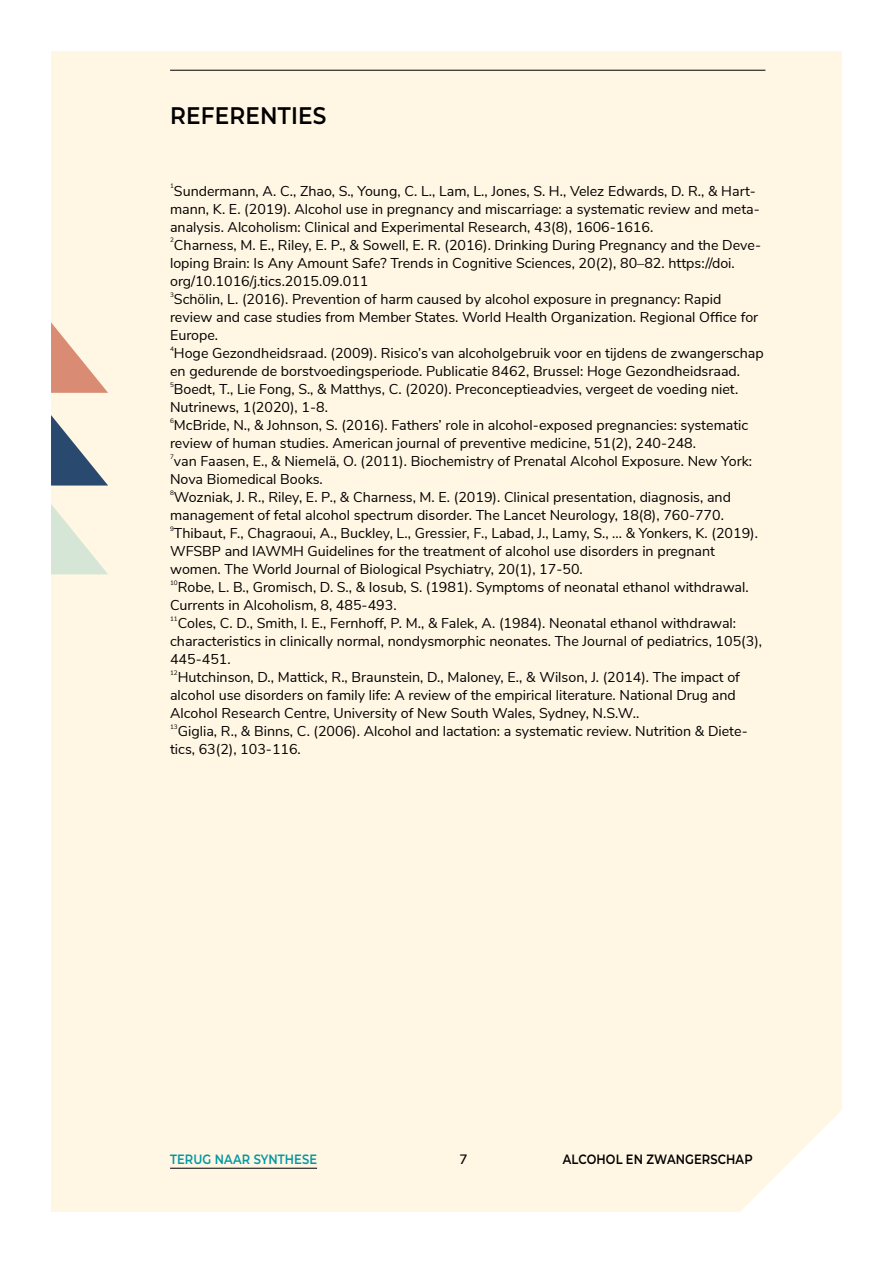
<style>
.page{position:relative;width:893px;height:1263px;background:#fff}
.page>*{position:absolute;margin:0;border:0;box-sizing:border-box;transform-origin:0 0}
.t1{font:600 24px "Montserrat";letter-spacing:.01em;color:#000;scale:.9 1}
.t2{font:14.25px/18px "Nunito Sans";color:#000}
.t3{font:600 13.5px "Montserrat";letter-spacing:.01em;color:#000;scale:.85 1}
.t4{font:600 13.5px "Montserrat";letter-spacing:.01em;color:#0098a4;scale:.85 1}
.t5{font:600 13.5px "Nunito Sans";color:#000}
.t6{font:6.45px "Nunito Sans";color:#000}
</style>
<div class="page">
<div style="left:51px;top:51px;width:791px;height:1161px;background:#fff6e3"></div>
<svg style="left:51px;top:415px;width:57px;height:70px;background:#94a0a8"></svg>
<svg style="left:51px;top:504px;width:57px;height:70px;background:#eaeddc"></svg>
<svg style="left:51px;top:322px;width:57px;height:71px;background:#ecc1ab"></svg>
<hr style="left:170px;top:1168px;width:147px;height:1px;background:#000">
<hr style="left:170px;top:70px;width:595px;height:1px;background:#000">
<h1 class="t1" style="left:170px;top:99px;width:175px">REFERENTIES</h1>
<p class="t6" style="left:170px;top:182px;width:5px">1</p>
<p class="t2" style="left:170px;top:181px;width:591px">Sundermann, A. C., Zhao, S., Young, C. L., Lam, L., Jones, S. H., Velez Edwards, D. R., &amp; Hart&shy;mann, K. E. (2019). Alcohol use in pregnancy and miscarriage: a systematic review and meta‐ analysis. Alcoholism: Clinical and Experimental Research, 43(8), 1606-1616.</p>
<p class="t6" style="left:170px;top:236px;width:5px">2</p>
<p class="t2" style="left:170px;top:235px;width:592px">Charness, M. E., Riley, E. P., &amp; Sowell, E. R. (2016). Drinking During Pregnancy and the Deve&shy;loping Brain: Is Any Amount Safe? Trends in Cognitive Sciences, 20(2), 80–82. https://doi. org/10.1016/j.tics.2015.09.011</p>
<p class="t6" style="left:170px;top:290px;width:5px">3</p>
<p class="t2" style="left:170px;top:289px;width:590px">Schölin, L. (2016). Prevention of harm caused by alcohol exposure in pregnancy: Rapid review and case studies from Member States. World Health Organization. Regional Office for<br>Europe.</p>
<p class="t6" style="left:170px;top:344px;width:5px">4</p>
<p class="t2" style="left:170px;top:343px;width:595px">Hoge Gezondheidsraad. (2009). Risico’s van alcoholgebruik voor en tijdens de zwangerschap en gedurende de borstvoedingsperiode. Publicatie 8462, Brussel: Hoge Gezondheidsraad.</p>
<p class="t6" style="left:170px;top:380px;width:5px">5</p>
<p class="t2" style="left:170px;top:379px;width:570px">Boedt, T., Lie Fong, S., &amp; Matthys, C. (2020). Preconceptieadvies, vergeet de voeding niet.<br>Nutrinews, 1(2020), 1-8.</p>
<p class="t6" style="left:170px;top:416px;width:5px">6</p>
<p class="t2" style="left:170px;top:415px;width:580px">McBride, N., &amp; Johnson, S. (2016). Fathers’ role in alcohol-exposed pregnancies: systematic review of human studies. American journal of preventive medicine, 51(2), 240-248.</p>
<p class="t6" style="left:170px;top:452px;width:5px">7</p>
<p class="t2" style="left:170px;top:451px;width:583px">van Faasen, E., &amp; Niemelä, O. (2011). Biochemistry of Prenatal Alcohol Exposure. New York:<br>Nova Biomedical Books.</p>
<p class="t6" style="left:170px;top:488px;width:5px">8</p>
<p class="t2" style="left:170px;top:487px;width:562px">Wozniak, J. R., Riley, E. P., &amp; Charness, M. E. (2019). Clinical presentation, diagnosis, and management of fetal alcohol spectrum disorder. The Lancet Neurology, 18(8), 760-770.</p>
<p class="t6" style="left:170px;top:524px;width:5px">9</p>
<p class="t2" style="left:170px;top:523px;width:589px">Thibaut, F., Chagraoui, A., Buckley, L., Gressier, F., Labad, J., Lamy, S., ... &amp; Yonkers, K. (2019).<br>WFSBP and IAWMH Guidelines for the treatment of alcohol use disorders in pregnant women. The World Journal of Biological Psychiatry, 20(1), 17-50.</p>
<p class="t6" style="left:170px;top:578px;width:9px">10</p>
<p class="t2" style="left:170px;top:577px;width:580px;text-indent:8px">Robe, L. B., Gromisch, D. S., &amp; Iosub, S. (1981). Symptoms of neonatal ethanol withdrawal.<br>Currents in Alcoholism, 8, 485-493.</p>
<p class="t6" style="left:170px;top:614px;width:9px">11</p>
<p class="t2" style="left:170px;top:613px;width:593px;text-indent:8px">Coles, C. D., Smith, I. E., Fernhoff, P. M., &amp; Falek, A. (1984). Neonatal ethanol withdrawal: characteristics in clinically normal, nondysmorphic neonates. The Journal of pediatrics, 105(3),<br>445-451.</p>
<p class="t6" style="left:170px;top:668px;width:9px">12</p>
<p class="t2" style="left:170px;top:667px;width:571px;text-indent:8px">Hutchinson, D., Mattick, R., Braunstein, D., Maloney, E., &amp; Wilson, J. (2014). The impact of alcohol use disorders on family life: A review of the empirical literature. National Drug and<br>Alcohol Research Centre, University of New South Wales, Sydney, N.S.W..</p>
<p class="t6" style="left:170px;top:722px;width:9px">13</p>
<p class="t2" style="left:170px;top:721px;width:579px;text-indent:8px">Giglia, R., &amp; Binns, C. (2006). Alcohol and lactation: a systematic review. Nutrition &amp; Diete&shy;tics, 63(2), 103-116.</p>
<p class="t4" style="left:170px;top:1149px;width:174px">TERUG NAAR SYNTHESE</p>
<p class="t5" style="left:459px;top:1149px;width:10px">7</p>
<p class="t3" style="left:563px;top:1149px;width:225px">ALCOHOL EN ZWANGERSCHAP</p>
</div>
